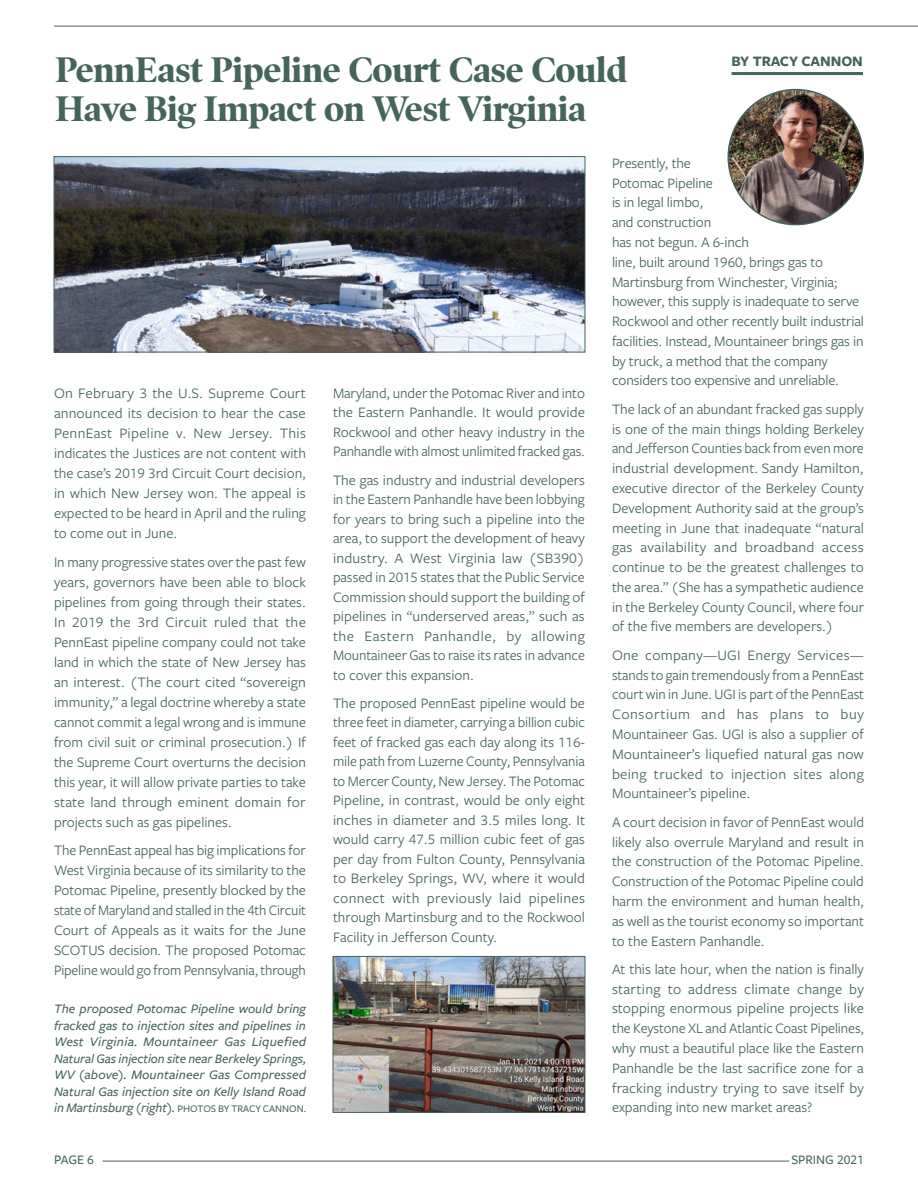
<style>
.page{position:relative;width:918px;height:1188px;background:#fff}
.page>*{position:absolute;margin:0;border:0;box-sizing:border-box;transform-origin:0 0}
.t1{font:700 36px/39px "Poynter OS Disp";letter-spacing:-.005em;color:#45645b}
.t2{font:15px/19.8px "Freight Sans Pro";letter-spacing:-.01em;color:#45645b;text-align:justify}
.t3{font:700 15px "Freight Sans Pro";letter-spacing:-.005em;color:#45645b}
.t4{font:italic 500 13.5px/16.5px "Freight Sans Pro";color:#45645b;text-align:justify}
.t5{font:500 13.5px "Freight Sans Pro";color:#45645b}
.s1{font-style:normal;font-size:10.5px}
</style>
<div class="page">
<hr style="left:103px;top:1161px;width:686px;height:1px;background:#45645b">
<hr style="left:54px;top:26px;width:864px;height:1px;background:#45645b">
<img style="left:728px;top:90px;width:135px;height:135px;border-radius:68px">
<img style="left:56px;top:158px;width:527px;height:192px">
<div style="left:54px;top:156px;width:531px;height:196px;border:1px solid #45645b"></div>
<img style="left:335px;top:958px;width:248px;height:153px">
<div style="left:333px;top:956px;width:252px;height:157px;border:1px solid #45645b"></div>
<hr style="left:732px;top:72px;width:131px;height:3px;background:#45645b">
<h1 class="t1" style="left:55px;top:50px;width:573px">PennEast Pipeline Court Case Could<br>Have Big Impact on West Virginia</h1>
<p class="t3" style="left:732px;top:51px;width:133px">BY TRACY CANNON</p>
<p class="t2" style="left:54px;top:382px;width:254px">On February 3 the U.S. Supreme Court announced its decision to hear the case PennEast Pipeline v. New Jersey. This indicates the Justices are not content with the case’s 2019 3rd Circuit Court decision, in which New Jersey won. The appeal is expected to be heard in April and the ruling to come out in June.</p>
<p class="t2" style="left:54px;top:551px;width:254px">In many progressive states over the past few years, governors have been able to block pipelines from going through their states.<br>In 2019 the 3rd Circuit ruled that the PennEast pipeline company could not take land in which the state of New Jersey has an interest. (The court cited “sovereign immunity,” a legal doctrine whereby a state cannot commit a legal wrong and is immune from civil suit or criminal prosecution.) If the Supreme Court overturns the decision this year, it will allow private parties to take state land through eminent domain for projects such as gas pipelines.</p>
<p class="t2" style="left:54px;top:840px;width:254px">The PennEast appeal has big implications for West Virginia because of its similarity to the Potomac Pipeline, presently blocked by the state of Maryland and stalled in the 4th Circuit Court of Appeals as it waits for the June SCOTUS decision. The proposed Potomac Pipeline would go from Pennsylvania, through</p>
<p class="t4" style="left:54px;top:1000px;width:254px">The proposed Potomac Pipeline would bring fracked gas to injection sites and pipelines in West Virginia. Mountaineer Gas Liquefied Natural Gas injection site near Berkeley Springs, WV (above). Mountaineer Gas Compressed Natural Gas injection site on Kelly Island Road in Martinsburg (right). <span class="s1">PHOTOS BY TRACY CANNON.</span></p>
<p class="t2" style="left:333px;top:383px;width:254px">Maryland, under the Potomac River and into the Eastern Panhandle. It would provide Rockwool and other heavy industry in the Panhandle with almost unlimited fracked gas.</p>
<p class="t2" style="left:333px;top:469px;width:254px">The gas industry and industrial developers in the Eastern Panhandle have been lobbying for years to bring such a pipeline into the area, to support the development of heavy industry. A West Virginia law (SB390) passed in 2015 states that the Public Service Commission should support the building of pipelines in “underserved areas,” such as the Eastern Panhandle, by allowing Mountaineer Gas to raise its rates in advance to cover this expansion.</p>
<p class="t2" style="left:333px;top:692px;width:254px">The proposed PennEast pipeline would be three feet in diameter, carrying a billion cubic feet of fracked gas each day along its 116- mile path from Luzerne County, Pennsylvania to Mercer County, New Jersey. The Potomac Pipeline, in contrast, would be only eight inches in diameter and 3.5 miles long. It would carry 47.5 million cubic feet of gas per day from Fulton County, Pennsylvania to Berkeley Springs, WV, where it would connect with previously laid pipelines through Martinsburg and to the Rockwool Facility in Jefferson County.</p>
<p class="t2" style="left:612px;top:152px;width:254px;text-align:left">Presently, the<br>Potomac Pipeline<br>is in legal limbo,<br>and construction<br>has not begun. A 6-inch<br>line, built around 1960, brings gas to<br>Martinsburg from Winchester, Virginia; however, this supply is inadequate to serve<br>Rockwool and other recently built industrial facilities. Instead, Mountaineer brings gas in by truck, a method that the company considers too expensive and unreliable.</p>
<p class="t2" style="left:612px;top:399px;width:254px">The lack of an abundant fracked gas supply is one of the main things holding Berkeley and Jefferson Counties back from even more industrial development. Sandy Hamilton, executive director of the Berkeley County Development Authority said at the group’s meeting in June that inadequate “natural gas availability and broadband access continue to be the greatest challenges to the area.” (She has a sympathetic audience in the Berkeley County Council, where four of the five members are developers.)</p>
<p class="t2" style="left:612px;top:645px;width:254px">One company—UGI Energy Services— stands to gain tremendously from a PennEast court win in June. UGI is part of the PennEast Consortium and has plans to buy Mountaineer Gas. UGI is also a supplier of Mountaineer’s liquefied natural gas now being trucked to injection sites along Mountaineer’s pipeline.</p>
<p class="t2" style="left:612px;top:811px;width:254px">A court decision in favor of PennEast would likely also overrule Maryland and result in the construction of the Potomac Pipeline.<br>Construction of the Potomac Pipeline could harm the environment and human health, as well as the tourist economy so important to the Eastern Panhandle.</p>
<p class="t2" style="left:612px;top:959px;width:254px">At this late hour, when the nation is finally starting to address climate change by stopping enormous pipeline projects like the Keystone XL and Atlantic Coast Pipelines, why must a beautiful place like the Eastern Panhandle be the last sacrifice zone for a fracking industry trying to save itself by expanding into new market areas?</p>
<p class="t5" style="left:54px;top:1151px;width:42px">PAGE 6</p>
<p class="t5" style="left:791px;top:1151px;width:74px">SPRING 2021</p>
</div>
